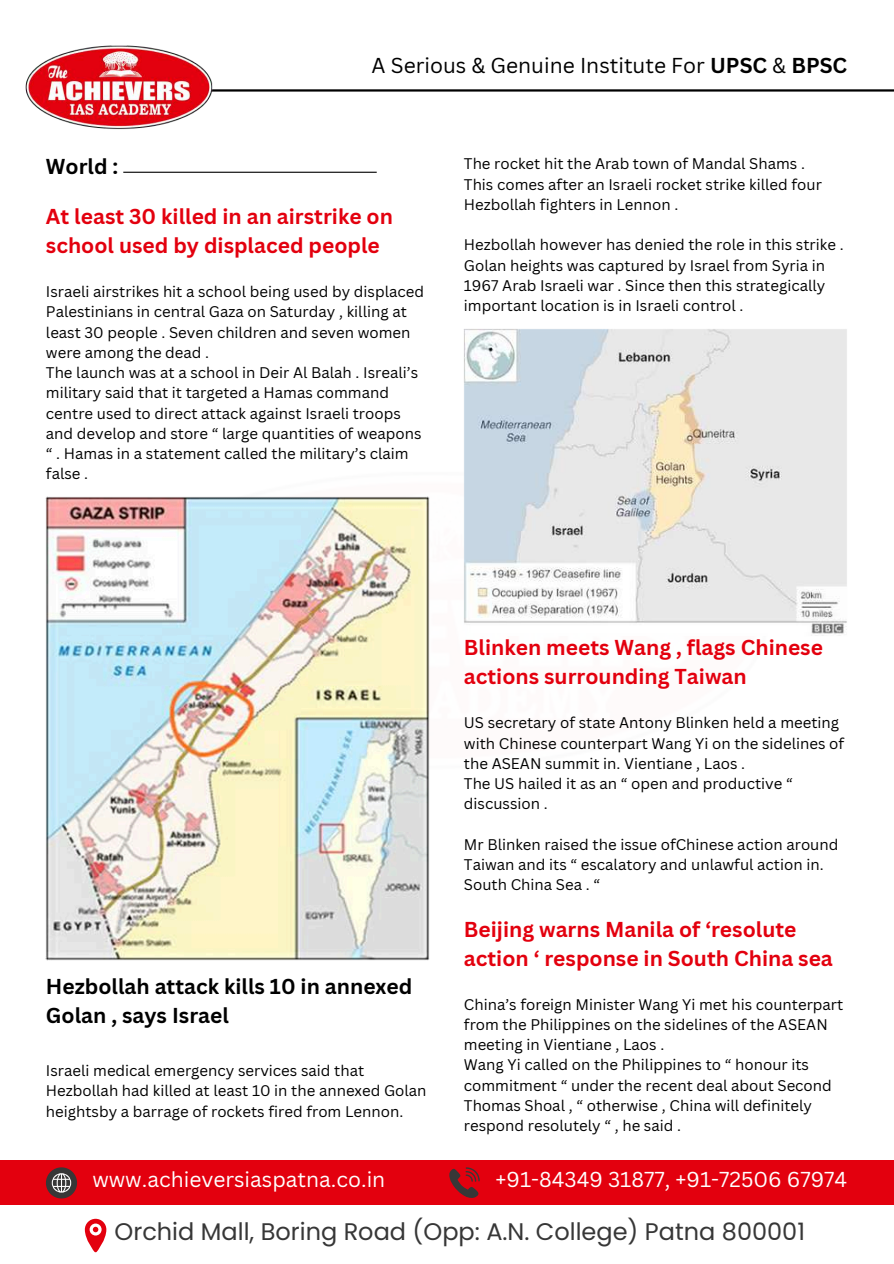
<style>
.page{position:relative;width:894px;height:1264px;background:#fff}
.page>*{position:absolute;margin:0;border:0;box-sizing:border-box;transform-origin:0 0}
.t1{font:24px "Poppins";color:#373737}
.t2{font:700 21px/29.2px "Canva Sans";color:#e3000e}
.t3{font:21px "Canva Sans";color:#fff}
.t4{font:700 21px/29.2px "Canva Sans";color:#000}
.t5{font:21px "Canva Sans";color:#000}
.t6{font:15px/20.2px "Canva Sans";color:#000}
.s1{font-weight:700}
</style>
<div class="page">
<hr style="left:201px;top:89px;width:692px;height:3px;background:#000">
<img style="left:25px;top:45px;width:221px;height:85px">
<div style="left:0;top:1160px;width:893px;height:45px;background:#e3000e"></div>
<svg style="left:85px;top:1218px;width:21px;height:34px"></svg>
<svg style="left:46px;top:1167px;width:31px;height:31px"></svg>
<svg style="left:449px;top:1167px;width:30px;height:31px"></svg>
<hr style="left:123px;top:172px;width:253px;height:1px;background:#000">
<img style="left:46px;top:496px;width:384px;height:464px">
<img style="left:464px;top:329px;width:383px;height:307px">
<h2 class="t5" style="left:371px;top:51px;width:477px">A Serious &amp; Genuine Institute For <span class="s1">UPSC</span> &amp; <span class="s1">BPSC</span></h2>
<h2 class="t4" style="left:46px;top:152px;width:74px">World :</h2>
<h2 class="t2" style="left:46px;top:201px;width:348px">At least 30 killed in an airstrike on school used by displaced people</h2>
<p class="t6" style="left:46px;top:281px;width:379px">Israeli airstrikes hit a school being used by displaced Palestinians in central Gaza on Saturday , killing at least 30 people . Seven children and seven women were among the dead .<br>The launch was at a school in Deir Al Balah . Isreali’s military said that it targeted a Hamas command centre used to direct attack against Israeli troops and develop and store “ large quantities of weapons “ . Hamas in a statement called the military’s claim false .</p>
<p class="t6" style="left:464px;top:153px;width:359px">The rocket hit the Arab town of Mandal Shams .<br>This comes after an Israeli rocket strike killed four<br>Hezbollah fighters in Lennon .</p>
<p class="t6" style="left:464px;top:234px;width:381px">Hezbollah however has denied the role in this strike .<br>Golan heights was captured by Israel from Syria in 1967 Arab Israeli war . Since then this strategically important location is in Israeli control .</p>
<h2 class="t4" style="left:46px;top:971px;width:368px">Hezbollah attack kills 10 in annexed<br>Golan , says Israel</h2>
<p class="t6" style="left:46px;top:1060px;width:382px">Israeli medical emergency services said that<br>Hezbollah had killed at least 10 in the annexed Golan heightsby a barrage of rockets fired from Lennon.</p>
<h2 class="t2" style="left:464px;top:632px;width:360px">Blinken meets Wang , flags Chinese actions surrounding Taiwan</h2>
<p class="t6" style="left:464px;top:712px;width:382px">US secretary of state Antony Blinken held a meeting with Chinese counterpart Wang Yi on the sidelines of the ASEAN summit in. Vientiane , Laos .<br>The US hailed it as an “ open and productive “ discussion .</p>
<p class="t6" style="left:464px;top:834px;width:376px">Mr Blinken raised the issue ofChinese action around<br>Taiwan and its “ escalatory and unlawful action in.<br>South China Sea . “</p>
<h2 class="t2" style="left:464px;top:913px;width:370px">Beijing warns Manila of ‘resolute action ‘ response in South China sea</h2>
<p class="t6" style="left:464px;top:993px;width:381px">China’s foreign Minister Wang Yi met his counterpart from the Philippines on the sidelines of the ASEAN meeting in Vientiane , Laos .<br>Wang Yi called on the Philippines to “ honour its commitment “ under the recent deal about Second Thomas Shoal , “ otherwise , China will definitely respond resolutely “ , he said .</p>
<h2 class="t3" style="left:92px;top:1164px;width:294px">www.achieversiaspatna.co.in</h2>
<h2 class="t3" style="left:495px;top:1164px;width:353px">+91-84349 31877, +91-72506 67974</h2>
<h1 class="t1" style="left:114px;top:1214px;width:691px">Orchid Mall, Boring Road (Opp: A.N. College) Patna 800001</h1>
</div>
